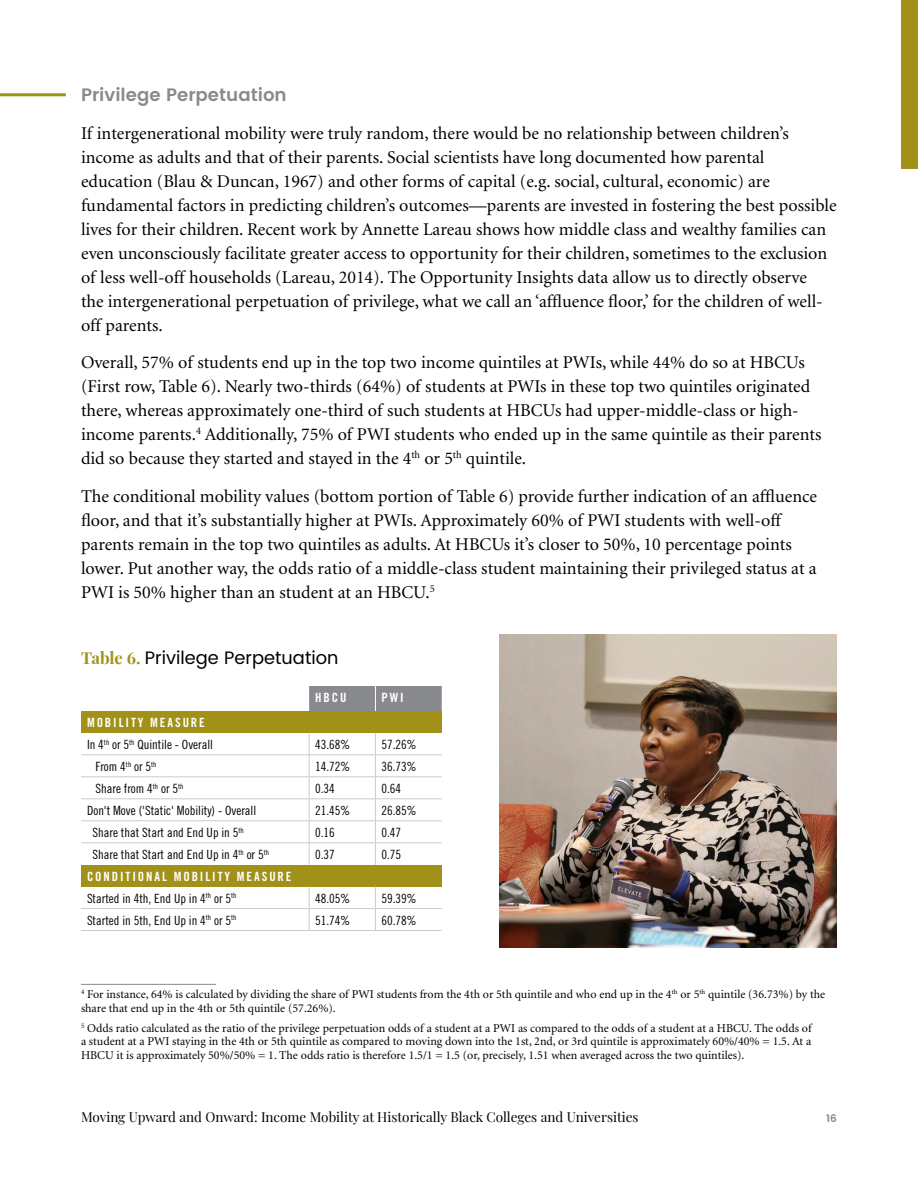
<style>
.page{position:relative;width:918px;height:1188px;background:#fff}
.page>*{position:absolute;margin:0;border:0;box-sizing:border-box;transform-origin:0 0}
.t1{font:18px/24px "Minion";color:#000}
.t2{font:18px "Poppins";color:#000}
.t3{font:600 18px "Poppins";color:#888a8d}
.t4{font:13.5px "Playfair Display";color:#000}
.t5{font:12.75px "Trade Gothic Cond Eighteen";color:#000}
.t6{font:12.75px "Trade Gothic Bold Cond Twenty";letter-spacing:.15em;color:#fff}
.t7{font:12px/13.5px "Minion";color:#000}
.t8{font:600 10.5px "Poppins";color:#888a8d}
.s1{font-family:"Playfair Display";font-weight:700;font-size:16.5px;color:#a19118}
</style>
<div class="page">
<div style="left:81px;top:711px;width:361px;height:22px;background:#a19118"></div>
<div style="left:81px;top:865px;width:361px;height:22px;background:#a19118"></div>
<hr style="left:81px;top:754px;width:228px;height:1px;background:#cdcbcc">
<hr style="left:375px;top:754px;width:67px;height:1px;background:#cdcbcc">
<hr style="left:81px;top:776px;width:228px;height:1px;background:#cdcbcc">
<hr style="left:309px;top:776px;width:66px;height:1px;background:#cdcbcc">
<hr style="left:375px;top:776px;width:67px;height:1px;background:#cdcbcc">
<hr style="left:81px;top:798px;width:228px;height:1px;background:#cdcbcc">
<hr style="left:309px;top:798px;width:66px;height:1px;background:#cdcbcc">
<hr style="left:375px;top:798px;width:67px;height:1px;background:#cdcbcc">
<hr style="left:81px;top:820px;width:228px;height:1px;background:#cdcbcc">
<hr style="left:309px;top:820px;width:66px;height:1px;background:#cdcbcc">
<hr style="left:375px;top:820px;width:67px;height:1px;background:#cdcbcc">
<hr style="left:81px;top:842px;width:228px;height:1px;background:#cdcbcc">
<hr style="left:309px;top:842px;width:66px;height:1px;background:#cdcbcc">
<hr style="left:375px;top:842px;width:67px;height:1px;background:#cdcbcc">
<hr style="left:81px;top:908px;width:228px;height:1px;background:#cdcbcc">
<hr style="left:309px;top:908px;width:66px;height:1px;background:#cdcbcc">
<svg style="left:309px;top:887px;width:1px;height:43px"></svg>
<hr style="left:375px;top:908px;width:67px;height:1px;background:#cdcbcc">
<svg style="left:375px;top:887px;width:1px;height:43px"></svg>
<hr style="left:81px;top:930px;width:228px;height:1px;background:#cdcbcc">
<hr style="left:309px;top:930px;width:66px;height:1px;background:#cdcbcc">
<hr style="left:375px;top:930px;width:67px;height:1px;background:#cdcbcc">
<div style="left:309px;top:686px;width:133px;height:25px;background:#888a8d"></div>
<svg style="left:309px;top:733px;width:1px;height:132px"></svg>
<hr style="left:309px;top:754px;width:66px;height:1px;background:#cdcbcc">
<svg style="left:375px;top:733px;width:1px;height:132px"></svg>
<hr style="left:81px;top:984px;width:135px;height:1px;background:#888a8d">
<div style="left:902px;top:0;width:16px;height:168px;background:#a19118"></div>
<hr style="left:0;top:93px;width:66px;height:3px;background:#a19118">
<img style="left:500px;top:635px;width:337px;height:313px">
<p class="t3" style="left:81px;top:81px;width:207px">Privilege Perpetuation</p>
<p class="t1" style="left:81px;top:121px;width:757px">If intergenerational mobility were truly random, there would be no relationship between children’s income as adults and that of their parents. Social scientists have long documented how parental education (Blau &amp; Duncan, 1967) and other forms of capital (e.g. social, cultural, economic) are fundamental factors in predicting children’s outcomes—parents are invested in fostering the best possible lives for their children. Recent work by Annette Lareau shows how middle class and wealthy families can even unconsciously facilitate greater access to opportunity for their children, sometimes to the exclusion of less well-off households (Lareau, 2014). The Opportunity Insights data allow us to directly observe<br>the intergenerational perpetuation of privilege, what we call an ‘affluence floor,’ for the children of well&shy;off parents.</p>
<p class="t1" style="left:81px;top:351px;width:742px">Overall, 57% of students end up in the top two income quintiles at PWIs, while 44% do so at HBCUs (First row, Table 6). Nearly two-thirds (64%) of students at PWIs in these top two quintiles originated there, whereas approximately one-third of such students at HBCUs had upper-middle-class or high&shy;income parents.<sup>4</sup> Additionally, 75% of PWI students who ended up in the same quintile as their parents did so because they started and stayed in the 4<sup>th</sup> or 5<sup>th</sup> quintile.</p>
<p class="t1" style="left:81px;top:484px;width:738px">The conditional mobility values (bottom portion of Table 6) provide further indication of an affluence floor, and that it’s substantially higher at PWIs. Approximately 60% of PWI students with well-off parents remain in the top two quintiles as adults. At HBCUs it’s closer to 50%, 10 percentage points lower. Put another way, the odds ratio of a middle-class student maintaining their privileged status at a PWI is 50% higher than an student at an HBCU.<sup>5</sup></p>
<p class="t2" style="left:81px;top:645px;width:259px"><span class="s1">Table 6.</span> Privilege Perpetuation</p>
<p class="t6" style="left:315px;top:689px;width:33px">HBCU</p>
<p class="t6" style="left:381px;top:689px;width:24px">PWI</p>
<p class="t6" style="left:87px;top:715px;width:119px">MOBILITY MEASURE</p>
<p class="t5" style="left:87px;top:737px;width:128px">In 4<sup>th</sup> or 5<sup>th</sup> Quintile - Overall</p>
<p class="t5" style="left:315px;top:737px;width:37px">43.68%</p>
<p class="t5" style="left:381px;top:737px;width:37px">57.26%</p>
<p class="t5" style="left:95px;top:759px;width:63px">From 4<sup>th</sup> or 5<sup>th</sup></p>
<p class="t5" style="left:315px;top:759px;width:37px">14.72%</p>
<p class="t5" style="left:381px;top:759px;width:37px">36.73%</p>
<p class="t5" style="left:95px;top:781px;width:89px">Share from 4<sup>th</sup> or 5<sup>th</sup></p>
<p class="t5" style="left:315px;top:781px;width:21px">0.34</p>
<p class="t5" style="left:381px;top:781px;width:21px">0.64</p>
<p class="t5" style="left:87px;top:803px;width:171px">Don't Move ('Static' Mobility) - Overall</p>
<p class="t5" style="left:315px;top:803px;width:37px">21.45%</p>
<p class="t5" style="left:381px;top:803px;width:37px">26.85%</p>
<p class="t5" style="left:93px;top:825px;width:153px">Share that Start and End Up in 5<sup>th</sup></p>
<p class="t5" style="left:315px;top:825px;width:21px">0.16</p>
<p class="t5" style="left:381px;top:825px;width:21px">0.47</p>
<p class="t5" style="left:93px;top:847px;width:178px">Share that Start and End Up in 4<sup>th</sup> or 5<sup>th</sup></p>
<p class="t5" style="left:315px;top:847px;width:21px">0.37</p>
<p class="t5" style="left:381px;top:847px;width:21px">0.75</p>
<p class="t6" style="left:87px;top:868px;width:206px">CONDITIONAL MOBILITY MEASURE</p>
<p class="t5" style="left:87px;top:890px;width:151px">Started in 4th, End Up in 4<sup>th</sup> or 5<sup>th</sup></p>
<p class="t5" style="left:315px;top:890px;width:37px">48.05%</p>
<p class="t5" style="left:381px;top:890px;width:37px">59.39%</p>
<p class="t5" style="left:87px;top:912px;width:151px">Started in 5th, End Up in 4<sup>th</sup> or 5<sup>th</sup></p>
<p class="t5" style="left:315px;top:912px;width:37px">51.74%</p>
<p class="t5" style="left:381px;top:912px;width:37px">60.78%</p>
<p class="t7" style="left:81px;top:988px;width:746px"><sup>4</sup> For instance, 64% is calculated by dividing the share of PWI students from the 4th or 5th quintile and who end up in the 4<sup>th</sup> or 5<sup>th</sup> quintile (36.73%) by the share that end up in the 4th or 5th quintile (57.26%).</p>
<p class="t7" style="left:81px;top:1022px;width:732px;text-align:justify"><sup>5</sup> Odds ratio calculated as the ratio of the privilege perpetuation odds of a student at a PWI as compared to the odds of a student at a HBCU. The odds of a student at a PWI staying in the 4th or 5th quintile as compared to moving down into the 1st, 2nd, or 3rd quintile is approximately 60%/40% = 1.5. At a HBCU it is approximately 50%/50% = 1. The odds ratio is therefore 1.5/1 = 1.5 (or, precisely, 1.51 when averaged across the two quintiles).</p>
<p class="t4" style="left:81px;top:1106px;width:559px">Moving Upward and Onward: Income Mobility at Historically Black Colleges and Universities</p>
<p class="t8" style="left:826px;top:1110px;width:12px">16</p>
</div>
